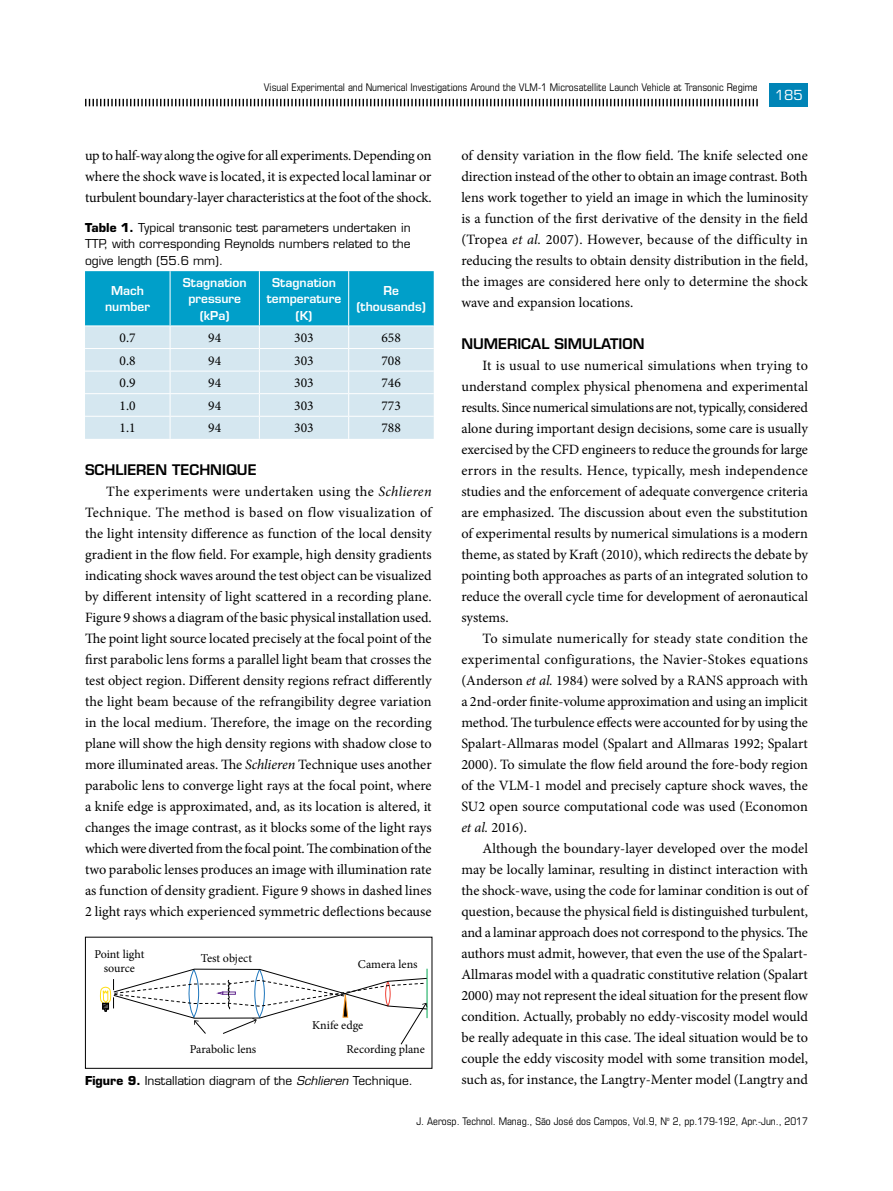
<style>
.page{position:relative;width:893px;height:1191px;background:#fff}
.page>*{position:absolute;margin:0;border:0;box-sizing:border-box;transform-origin:0 0}
.t1{font:14.25px/21px "Minion Pro";color:#000;text-align:justify}
.t2{font:600 14.25px "Eurostile LT Std";color:#000}
.t3{font:13.5px "Minion Pro";color:#000}
.t4{font:13.5px "Eurostile LT Std";color:#fff}
.t5{font:12px/16.5px "Eurostile LT Std";color:#000;text-align:justify}
.t6{font:12px/14.4px "Minion Pro";color:#000;text-align:center}
.t7{font:600 12px/16.5px "Eurostile LT Std";color:#fff;text-align:center}
.t8{font:condensed 10.5px "Eurostile LT Std";color:#000}
.s1{font-style:italic}
.s2{font-weight:700}
</style>
<div class="page">
<svg style="left:85px;top:99px;width:673px;height:7px"></svg>
<div style="left:770px;top:83px;width:38px;height:23px;background:#0084b6"></div>
<svg style="left:99px;top:968px;width:329px;height:77px"></svg>
<svg style="left:85px;top:271px;width:349px;height:168px;background:#92d0e4"></svg>
<p class="t8" style="left:264px;top:81px;width:495px">Visual Experimental and Numerical Investigations Around the VLM-1 Microsatellite Launch Vehicle at Transonic Regime</p>
<p class="t4" style="left:775px;top:86px;width:29px">185</p>
<p class="t1" style="left:85px;top:144px;width:348px">up to half-way along the ogive for all experiments. Depending on where the shock wave is located, it is expected local laminar or turbulent boundary-layer characteristics at the foot of the shock.</p>
<p class="t1" style="left:461px;top:144px;width:348px">of density variation in the flow field. The knife selected one direction instead of the other to obtain an image contrast. Both lens work together to yield an image in which the luminosity is a function of the first derivative of the density in the field (Tropea <span class="s1">et al.</span> 2007). However, because of the difficulty in reducing the results to obtain density distribution in the field, the images are considered here only to determine the shock wave and expansion locations.</p>
<p class="t2" style="left:461px;top:334px;width:47px">Numerical</p>
<p class="t2" style="left:554px;top:334px;width:48px">Simulatio</p>
<p class="t2" style="left:633px;top:334px;width:13px">n</p>
<p class="t1" style="left:461px;top:355px;width:348px;text-indent:21px">It is usual to use numerical simulations when trying to understand complex physical phenomena and experimental results. Since numerical simulations are not, typically, considered alone during important design decisions, some care is usually exercised by the CFD engineers to reduce the grounds for large errors in the results. Hence, typically, mesh independence studies and the enforcement of adequate convergence criteria are emphasized. The discussion about even the substitution of experimental results by numerical simulations is a modern theme, as stated by Kraft (2010), which redirects the debate by pointing both approaches as parts of an integrated solution to reduce the overall cycle time for development of aeronautical systems.</p>
<p class="t1" style="left:461px;top:628px;width:348px;text-indent:21px">To simulate numerically for steady state condition the experimental configurations, the Navier-Stokes equations (Anderson <span class="s1">et al.</span> 1984) were solved by a RANS approach with a 2nd-order finite-volume approximation and using an implicit method. The turbulence effects were accounted for by using the Spalart-Allmaras model (Spalart and Allmaras 1992; Spalart 2000). To simulate the flow field around the fore-body region of the VLM-1 model and precisely capture shock waves, the SU2 open source computational code was used (Economon <span class="s1">et al.</span> 2016).</p>
<p class="t1" style="left:461px;top:838px;width:348px;text-indent:21px">Although the boundary-layer developed over the model may be locally laminar, resulting in distinct interaction with the shock-wave, using the code for laminar condition is out of question, because the physical field is distinguished turbulent, and a laminar approach does not correspond to the physics. The authors must admit, however, that even the use of the Spalart-Allmaras model with a quadratic constitutive relation (Spalart 2000) may not represent the ideal situation for the present flow condition. Actually, probably no eddy-viscosity model would be really adequate in this case. The ideal situation would be to couple the eddy viscosity model with some transition model, such as, for instance, the Langtry-Menter model (Langtry and</p>
<p class="t5" style="left:85px;top:219px;width:327px"><span class="s2">Table 1.</span> Typical transonic test parameters undertaken in TTP, with corresponding Reynolds numbers related to the ogive length (55.6 mm).</p>
<p class="t7" style="left:105px;top:282px;width:46px">Mach number</p>
<p class="t7" style="left:183px;top:274px;width:65px">Stagnation pressure (kPa)</p>
<p class="t7" style="left:267px;top:274px;width:76px">Stagnation temperature (K)</p>
<p class="t7" style="left:356px;top:282px;width:71px">Re (thousands)</p>
<p class="t3" style="left:120px;top:329px;width:18px">0.7</p>
<p class="t3" style="left:208px;top:329px;width:14px">94</p>
<p class="t3" style="left:294px;top:329px;width:21px">303</p>
<p class="t3" style="left:381px;top:329px;width:21px">658</p>
<p class="t3" style="left:120px;top:351px;width:18px">0.8</p>
<p class="t3" style="left:208px;top:351px;width:14px">94</p>
<p class="t3" style="left:294px;top:351px;width:21px">303</p>
<p class="t3" style="left:381px;top:351px;width:21px">708</p>
<p class="t3" style="left:120px;top:374px;width:18px">0.9</p>
<p class="t3" style="left:208px;top:374px;width:14px">94</p>
<p class="t3" style="left:294px;top:374px;width:21px">303</p>
<p class="t3" style="left:381px;top:374px;width:21px">746</p>
<p class="t3" style="left:120px;top:396px;width:18px">1.0</p>
<p class="t3" style="left:208px;top:396px;width:14px">94</p>
<p class="t3" style="left:294px;top:396px;width:21px">303</p>
<p class="t3" style="left:381px;top:396px;width:21px">773</p>
<p class="t3" style="left:120px;top:419px;width:18px">1.1</p>
<p class="t3" style="left:208px;top:419px;width:14px">94</p>
<p class="t3" style="left:294px;top:419px;width:21px">303</p>
<p class="t3" style="left:381px;top:419px;width:21px">788</p>
<p class="t2" style="left:85px;top:460px;width:40px">Schliere</p>
<p class="t2" style="left:155px;top:460px;width:101px">n Technique</p>
<p class="t1" style="left:85px;top:480px;width:348px;text-indent:21px">The experiments were undertaken using the <span class="s1">Schlieren </span>Technique. The method is based on flow visualization of the light intensity difference as function of the local density gradient in the flow field. For example, high density gradients indicating shock waves around the test object can be visualized by different intensity of light scattered in a recording plane.<br>Figure 9 shows a diagram of the basic physical installation used.<br>The point light source located precisely at the focal point of the first parabolic lens forms a parallel light beam that crosses the test object region. Different density regions refract differently the light beam because of the refrangibility degree variation in the local medium. Therefore, the image on the recording plane will show the high density regions with shadow close to more illuminated areas. The <span class="s1">Schlieren</span> Technique uses another parabolic lens to converge light rays at the focal point, where a knife edge is approximated, and, as its location is altered, it changes the image contrast, as it blocks some of the light rays which were diverted from the focal point. The combination of the two parabolic lenses produces an image with illumination rate as function of density gradient. Figure 9 shows in dashed lines 2 light rays which experienced symmetric deflections because</p>
<p class="t6" style="left:94px;top:946px;width:52px">Point light source</p>
<p class="t6" style="left:201px;top:951px;width:53px">Test object</p>
<p class="t6" style="left:358px;top:957px;width:61px">Camera lens</p>
<p class="t6" style="left:312px;top:1018px;width:53px">Knife edge</p>
<p class="t6" style="left:346px;top:1041px;width:80px">Recording plane</p>
<p class="t5" style="left:85px;top:1072px;width:329px"><span class="s2">Figure 9.</span> Installation diagram of the <span class="s1">Schlieren</span> Technique.</p>
<p class="t6" style="left:190px;top:1041px;width:68px">Parabolic lens</p>
<p class="t8" style="left:416px;top:1114px;width:393px">J. Aerosp. Technol. Manag., São José dos Campos, Vol.9, N<sup>o</sup> 2, pp.179-192, Apr.-Jun., 2017</p>
</div>
